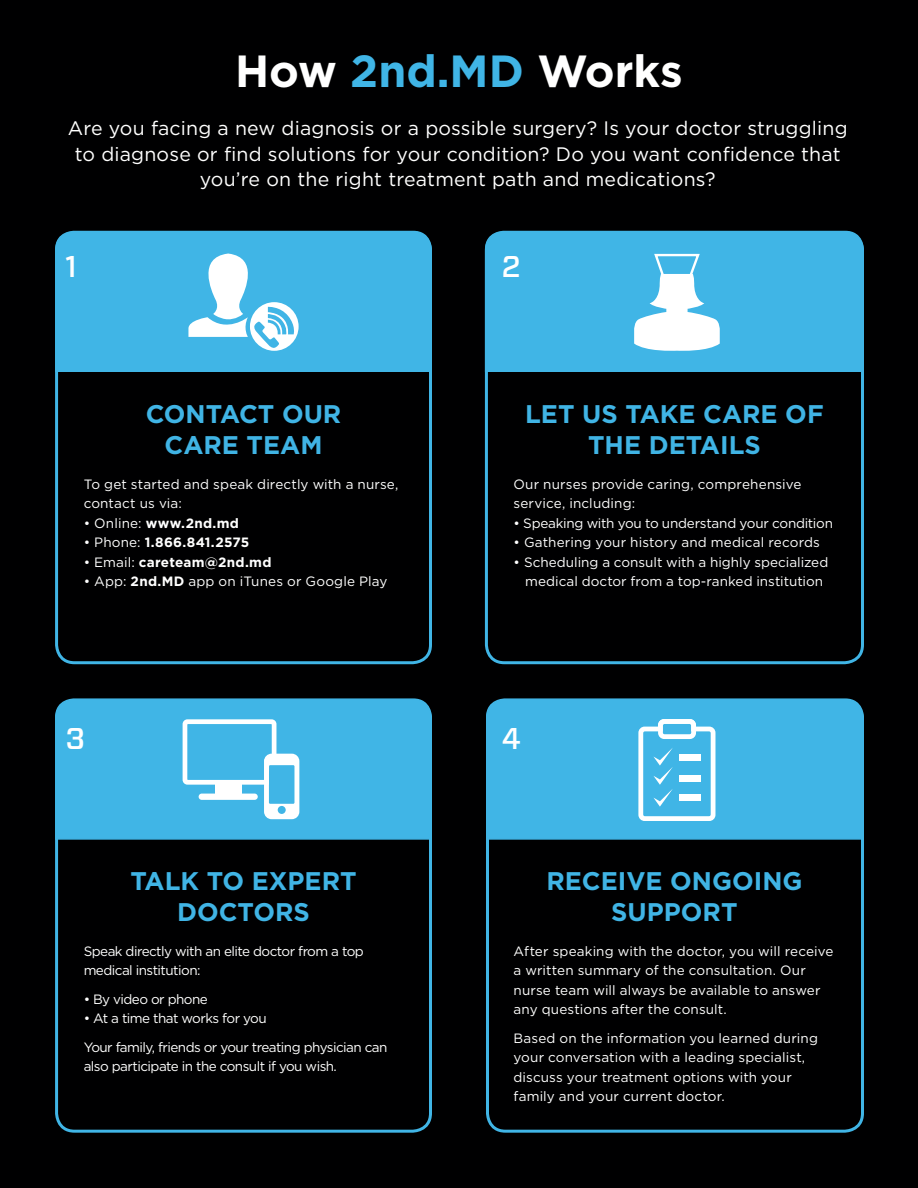
<style>
.page{position:relative;width:918px;height:1188px;background:#000001}
.page>*{position:absolute;margin:0;border:0;box-sizing:border-box;transform-origin:0 0}
.t1{font:700 45px "Gotham";color:#fff}
.t2{font:500 30px "Forza";color:#fff}
.t3{font:700 25.5px/31.5px "Gotham";color:#40b4e5;text-align:center}
.t4{font:19.5px/25.5px "Gotham";letter-spacing:.01em;color:#fff;text-align:center}
.t5{font:13.5px/19.5px "Gotham";letter-spacing:.005em;color:#fff}
.t6{font:13.5px/19.5px "Gotham";letter-spacing:-.04em;color:#fff}
.t7{font:700 13.5px "Gotham";letter-spacing:.02em;color:#fff}
.t8{font:13.5px "Gotham";letter-spacing:-.02em;color:#fff}
.s1{color:#40b5e6}
.s2{font-weight:400}
.s3{font-weight:700}
</style>
<div class="page">
<div style="left:55px;top:231px;width:377px;height:433px;border:3px solid #40b5e6;border-radius:18px"></div>
<div style="left:55px;top:700px;width:377px;height:433px;border:3px solid #40b5e6;border-radius:18px"></div>
<div style="left:485px;top:231px;width:379px;height:433px;border:3px solid #40b5e6;border-radius:18px"></div>
<div style="left:486px;top:700px;width:378px;height:433px;border:3px solid #40b5e6;border-radius:18px"></div>
<div style="left:484px;top:230px;width:380px;height:143px;background:#40b5e6"></div>
<div style="left:486px;top:698px;width:378px;height:142px;background:#40b5e6"></div>
<div style="left:55px;top:230px;width:377px;height:143px;background:#40b5e6"></div>
<div style="left:55px;top:698px;width:377px;height:142px;background:#40b5e6"></div>
<svg style="left:188px;top:253px;width:111px;height:98px;background:#88d0ef"></svg>
<svg style="left:634px;top:253px;width:86px;height:99px;background:#a5dcf3"></svg>
<svg style="left:636px;top:717px;width:82px;height:106px;background:#6ec6eb"></svg>
<div style="left:658px;top:719px;width:38px;height:20px;border:5px solid #fff;border-radius:4px"></div>
<svg style="left:180px;top:717px;width:119px;height:102px;background:#67c4eb"></svg>
<div style="left:215px;top:782px;width:27px;height:15px;background:#fff"></div>
<div style="left:199px;top:794px;width:59px;height:6px;background:#fff;border-radius:3px"></div>
<p class="t1" style="left:235px;top:42px;width:449px">How <span class="s1">2nd.MD</span> Works</p>
<p class="t4" style="left:68px;top:115px;width:781px">Are you facing a new diagnosis or a possible surgery? Is your doctor struggling to diagnose or find solutions for your condition? Do you want confidence that you’re on the right treatment path and medications?</p>
<p class="t2" style="left:66px;top:247px;width:13px">1</p>
<p class="t3" style="left:146px;top:398px;width:197px">CONTACT OUR<br>CARE TEAM</p>
<p class="t5" style="left:84px;top:474px;width:316px">To get started and speak directly with a nurse, contact us via:</p>
<p class="t7" style="left:84px;top:514px;width:157px"><span class="s2">• Online:</span> www.2nd.md</p>
<p class="t7" style="left:84px;top:534px;width:167px"><span class="s2">• Phone:</span> 1.866.841.2575</p>
<p class="t7" style="left:84px;top:553px;width:189px"><span class="s2">• Email:</span> careteam@2nd.md</p>
<p class="t5" style="left:84px;top:571px;width:305px">• App: <span class="s3">2nd.MD</span> app on iTunes or Google Play</p>
<p class="t2" style="left:66px;top:719px;width:21px">3</p>
<p class="t3" style="left:130px;top:865px;width:228px">TALK TO EXPERT</p>
<p class="t3" style="left:177px;top:896px;width:134px">DOCTORS</p>
<p class="t6" style="left:84px;top:941px;width:282px">Speak directly with an elite doctor from a top medical institution:</p>
<p class="t6" style="left:84px;top:989px;width:126px">• By video or phone</p>
<p class="t6" style="left:84px;top:1008px;width:184px">• At a time that works for you</p>
<p class="t6" style="left:84px;top:1037px;width:305px">Your family, friends or your treating physician can also participate in the consult if you wish.</p>
<p class="t2" style="left:502px;top:247px;width:21px">2</p>
<p class="t3" style="left:525px;top:398px;width:300px">LET US TAKE CARE OF</p>
<p class="t3" style="left:588px;top:429px;width:174px">THE DETAILS</p>
<p class="t5" style="left:514px;top:474px;width:290px">Our nurses provide caring, comprehensive</p>
<p class="t5" style="left:514px;top:493px;width:123px">service, including:</p>
<p class="t8" style="left:514px;top:514px;width:321px">• Speaking with you to understand your condition</p>
<p class="t5" style="left:514px;top:532px;width:308px">• Gathering your history and medical records</p>
<p class="t5" style="left:514px;top:552px;width:316px;text-align:center">• Scheduling a consult with a highly specialized medical doctor from a top-ranked institution</p>
<p class="t2" style="left:502px;top:719px;width:21px">4</p>
<p class="t3" style="left:546px;top:865px;width:258px">RECEIVE ONGOING<br>SUPPORT</p>
<p class="t5" style="left:514px;top:941px;width:322px">After speaking with the doctor, you will receive a written summary of the consultation. Our nurse team will always be available to answer any questions after the consult.</p>
<p class="t5" style="left:514px;top:1028px;width:306px">Based on the information you learned during your conversation with a leading specialist, discuss your treatment options with your family and your current doctor.</p>
</div>
